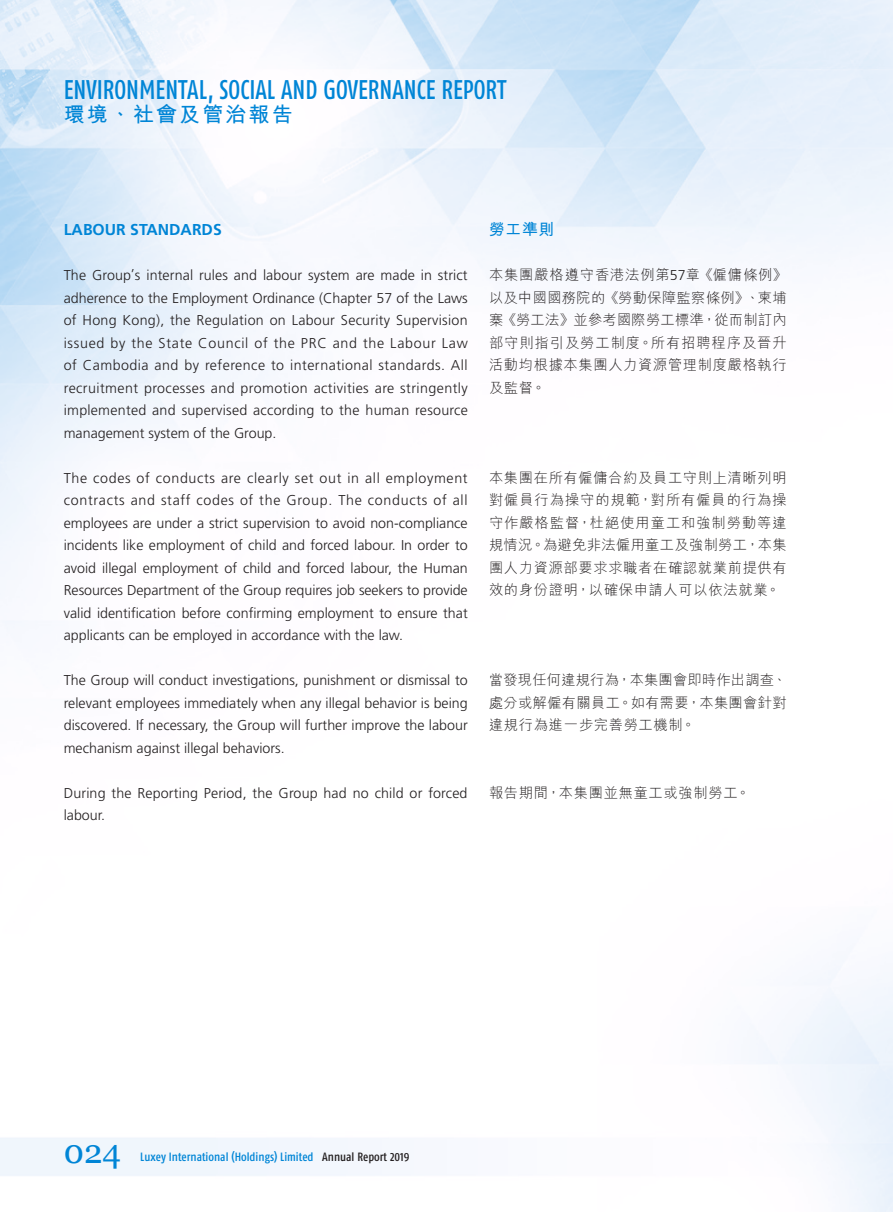
<style>
.page{position:relative;width:893px;height:1212px;background:#fff}
.page>*{position:absolute;margin:0;border:0;box-sizing:border-box;transform-origin:0 0}
.t1{font:33px "Georgia";color:#0085d6}
.t2{font:500 27px "Fago Co Lf";color:#0085d6;scale:.9 1}
.t3{font:700 21px "M Hei HK";letter-spacing:.1em;color:#0085d6}
.C_Heading_1{font:700 15.75px "Frutiger LT Std";color:#0085d6}
.C_Heading_1-2{font:700 15.75px "M Hei HK";color:#0085d6}
.Body_Text{font:300 14.25px/22.5px "Frutiger LT Std";color:#231f20;text-align:justify}
.C_Body_Text{font:300 14.25px/22.5px "M Hei HK";letter-spacing:.045em;color:#231f20;text-align:justify}
.t4{font:500 12px "Fago Co Lf";color:#0085d6}
.s1{font-family:"Frutiger LT Std"}
.s2{color:#231f20}
</style>
<div class="page">
<img style="left:0;top:0;width:893px;height:1212px">
<h2 class="t2" style="left:64px;top:74px;width:493px">ENVIRONMENTAL, SOCIAL AND GOVERNANCE REPORT</h2>
<h3 class="t3" style="left:64px;top:99px;width:230px">環境、社會及管治報告</h3>
<p class="C_Heading_1" style="left:64px;top:220px;width:159px">LABOUR STANDARDS</p>
<p class="Body_Text" style="left:64px;top:264px;width:406px">The Group’s internal rules and labour system are made in strict adherence to the Employment Ordinance (Chapter 57 of the Laws of Hong Kong), the Regulation on Labour Security Supervision issued by the State Council of the PRC and the Labour Law of Cambodia and by reference to international standards. All recruitment processes and promotion activities are stringently implemented and supervised according to the human resource management system of the Group.</p>
<p class="Body_Text" style="left:64px;top:467px;width:405px">The codes of conducts are clearly set out in all employment contracts and staff codes of the Group. The conducts of all employees are under a strict supervision to avoid non-compliance incidents like employment of child and forced labour. In order to avoid illegal employment of child and forced labour, the Human Resources Department of the Group requires job seekers to provide valid identification before confirming employment to ensure that applicants can be employed in accordance with the law.</p>
<p class="Body_Text" style="left:64px;top:669px;width:405px">The Group will conduct investigations, punishment or dismissal to relevant employees immediately when any illegal behavior is being discovered. If necessary, the Group will further improve the labour mechanism against illegal behaviors.</p>
<p class="Body_Text" style="left:64px;top:782px;width:405px">During the Reporting Period, the Group had no child or forced labour.</p>
<p class="C_Heading_1-2" style="left:489px;top:218px;width:67px">勞工準則</p>
<p class="C_Body_Text" style="left:489px;top:263px;width:299px">本集團嚴格遵守香港法例第<span class="s1">57</span>章《僱傭條例》以及中國國務院的《勞動保障監察條例》、柬埔寨《勞工法》並參考國際勞工標準，從而制訂內部守則指引及勞工制度。所有招聘程序及晉升活動均根據本集團人力資源管理制度嚴格執行及監督。</p>
<p class="C_Body_Text" style="left:489px;top:466px;width:299px">本集團在所有僱傭合約及員工守則上清晰列明對僱員行為操守的規範，對所有僱員的行為操守作嚴格監督，杜絕使用童工和強制勞動等違規情況。為避免非法僱用童工及強制勞工，本集團人力資源部要求求職者在確認就業前提供有效的身份證明，以確保申請人可以依法就業。</p>
<p class="C_Body_Text" style="left:489px;top:668px;width:299px">當發現任何違規行為，本集團會即時作出調查、處分或解僱有關員工。如有需要，本集團會針對違規行為進一步完善勞工機制。</p>
<p class="C_Body_Text" style="left:489px;top:781px;width:263px">報告期間，本集團並無童工或強制勞工。</p>
<h1 class="t1" style="left:64px;top:1128px;width:59px">024</h1>
<p class="t4" style="left:140px;top:1150px;width:271px">Luxey International (Holdings) Limited <span class="s2">Annual Report 2019</span></p>
</div>
